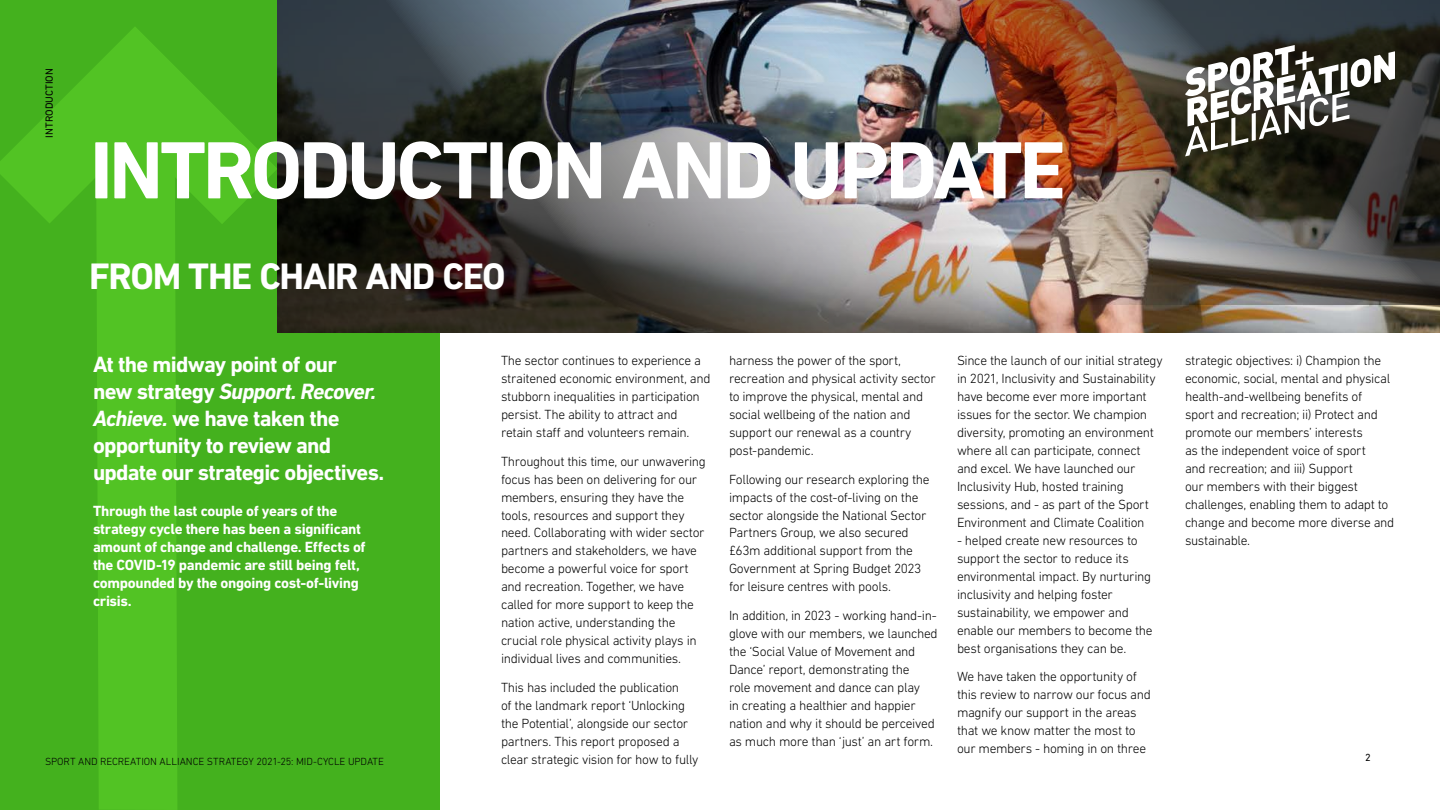
<style>
.page{position:relative;width:1440px;height:810px;background:#fff}
.page>*{position:absolute;margin:0;border:0;box-sizing:border-box;transform-origin:0 0}
.t1{font:700 82.5px "DIN Next LT Pro";letter-spacing:-.045em;color:#fff}
.t2{font:700 37.5px "DIN Next LT Pro";letter-spacing:-.035em;color:#fff}
.t3{font:700 22.5px/27px "DIN Next LT Pro";letter-spacing:-.035em;color:#fff}
.t4{font:700 15px/18px "DIN Next LT Pro";letter-spacing:-.02em;color:#fff}
.t5{font:300 13.5px/18px "DIN Next LT Pro";letter-spacing:-.025em;color:#000}
.t6{font:300 10.5px "DIN Next LT Pro";letter-spacing:-.01em;color:#000}
.t7{font:10.5px "DIN Next LT Pro";letter-spacing:-.005em;color:#000}
.s1{font-style:italic}
</style>
<div class="page">
<div style="left:0;top:0;width:440px;height:810px;background:#44b11e"></div>
<img style="left:278px;top:0;width:1123px;height:333px">
<img style="left:615px;top:0;width:825px;height:304px">
<svg style="left:1185px;top:45px;width:210px;height:111px"></svg>
<svg style="left:0;top:26px;width:278px;height:784px"></svg>
<p class="t7" style="left:43px;top:138px;width:71px;rotate:-90deg">INTRODUCTION</p>
<h1 class="t1" style="left:90px;top:122px;width:978px">INTRODUCTION AND UPDATE</h1>
<h2 class="t2" style="left:89px;top:254px;width:418px">FROM THE CHAIR AND CEO</h2>
<h3 class="t3" style="left:93px;top:351px;width:293px">At the midway point of our<br>new strategy <span class="s1">Support. Recover.<br>Achieve.</span> we have taken the opportunity to review and update our strategic objectives.</h3>
<p class="t4" style="left:93px;top:502px;width:274px">Through the last couple of years of the strategy cycle there has been a significant amount of change and challenge. Effects of the COVID-19 pandemic are still being felt, compounded by the ongoing cost-of-living crisis.</p>
<p class="t6" style="left:45px;top:755px;width:340px">SPORT AND RECREATION ALLIANCE STRATEGY 2021-25: MID-CYCLE UPDATE</p>
<p class="t5" style="left:501px;top:351px;width:211px">The sector continues to experience a straitened economic environment, and stubborn inequalities in participation persist. The ability to attract and retain staff and volunteers remain.</p>
<p class="t5" style="left:501px;top:452px;width:207px">Throughout this time, our unwavering focus has been on delivering for our members, ensuring they have the tools, resources and support they need. Collaborating with wider sector partners and stakeholders, we have become a powerful voice for sport and recreation. Together, we have called for more support to keep the nation active, understanding the crucial role physical activity plays in individual lives and communities.</p>
<p class="t5" style="left:501px;top:678px;width:199px">This has included the publication<br>of the landmark report ‘Unlocking the Potential’, alongside our sector partners. This report proposed a clear strategic vision for how to fully</p>
<p class="t5" style="left:729px;top:351px;width:208px">harness the power of the sport, recreation and physical activity sector to improve the physical, mental and social wellbeing of the nation and support our renewal as a country post-pandemic.</p>
<p class="t5" style="left:729px;top:470px;width:202px">Following our research exploring the impacts of the cost-of-living on the sector alongside the National Sector Partners Group, we also secured £63m additional support from the Government at Spring Budget 2023 for leisure centres with pools.</p>
<p class="t5" style="left:729px;top:606px;width:210px">In addition, in 2023 - working hand-in&shy;glove with our members, we launched the ‘Social Value of Movement and Dance’ report, demonstrating the<br>role movement and dance can play<br>in creating a healthier and happier nation and why it should be perceived as much more than ‘just’ an art form.</p>
<p class="t5" style="left:957px;top:351px;width:207px">Since the launch of our initial strategy in 2021, Inclusivity and Sustainability have become ever more important issues for the sector. We champion diversity, promoting an environment where all can participate, connect and excel. We have launched our Inclusivity Hub, hosted training sessions, and - as part of the Sport Environment and Climate Coalition</p>
<p class="t5" style="left:957px;top:531px;width:197px">- helped create new resources to support the sector to reduce its environmental impact. By nurturing inclusivity and helping foster sustainability, we empower and enable our members to become the best organisations they can be.</p>
<p class="t5" style="left:957px;top:668px;width:195px">We have taken the opportunity of this review to narrow our focus and magnify our support in the areas that we know matter the most to our members - homing in on three</p>
<p class="t5" style="left:1185px;top:351px;width:211px">strategic objectives: i) Champion the economic, social, mental and physical health-and-wellbeing benefits of sport and recreation; ii) Protect and promote our members’ interests<br>as the independent voice of sport<br>and recreation; and iii) Support<br>our members with their biggest challenges, enabling them to adapt to change and become more diverse and sustainable.</p>
<p class="t7" style="left:1365px;top:751px;width:7px">2</p>
</div>
